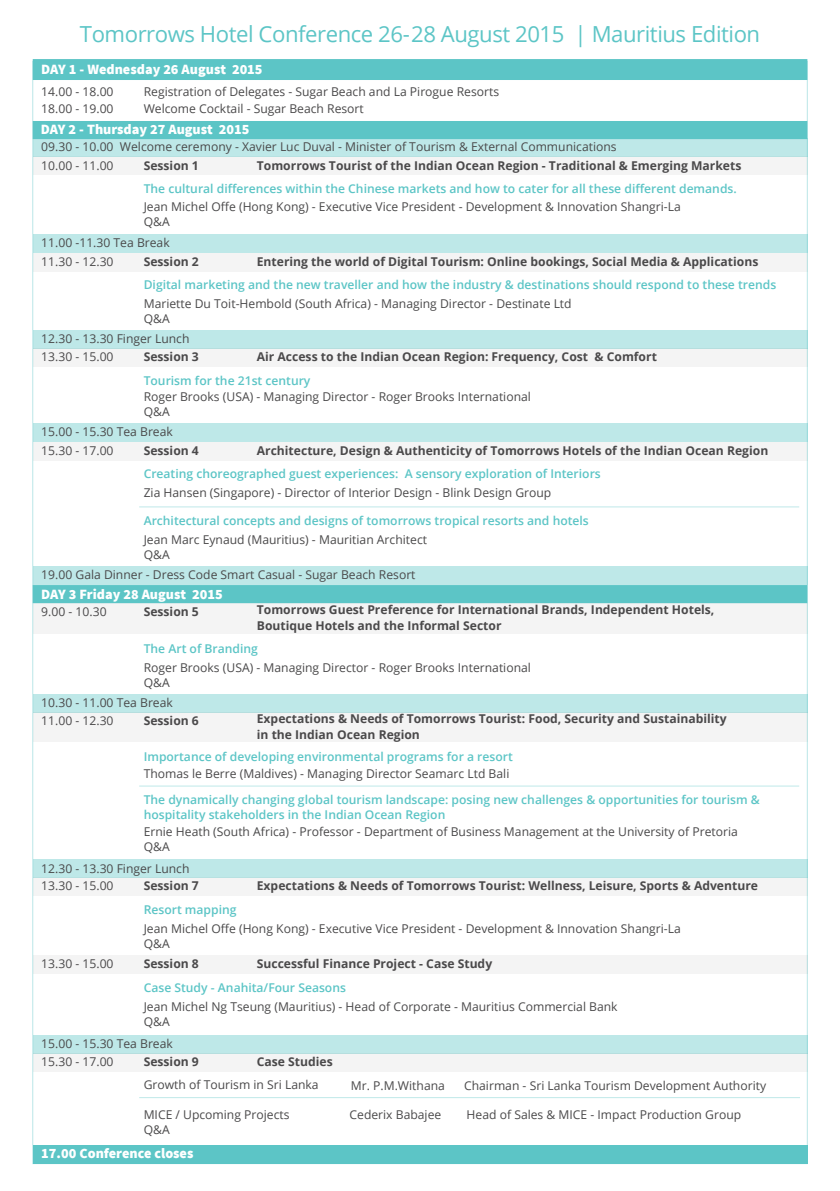
<style>
.page{position:relative;width:840px;height:1191px;background:#fff}
.page>*{position:absolute;margin:0;border:0;box-sizing:border-box;transform-origin:0 0}
.t1{font:22.2px "Open Sans";letter-spacing:-.02em;color:#5cc5c6}
.t2{font:900 14.2px "Source Sans Pro";color:#fff}
.t3{font:12.2px/14.8px "Open Sans";color:#4a494a}
.t4{font:700 12.2px/16.2px "Open Sans";color:#4a494a}
.t5{font:600 12.2px/14.6px "Open Sans";color:#5cc5c6}
</style>
<div class="page">
<div style="left:33px;top:253px;width:773px;height:19px;background:#f4f4f4"></div>
<div style="left:33px;top:157px;width:773px;height:18px;background:#f4f4f4"></div>
<div style="left:33px;top:59px;width:773px;height:21px;background:#5cc5c6"></div>
<div style="left:34px;top:585px;width:771px;height:18px;background:#5cc5c6"></div>
<div style="left:34px;top:121px;width:771px;height:17px;background:#5cc5c6"></div>
<div style="left:33px;top:235px;width:773px;height:18px;background:#bee8e8"></div>
<div style="left:33px;top:138px;width:773px;height:19px;background:#bee8e8"></div>
<div style="left:33px;top:694px;width:773px;height:18px;background:#bee8e8"></div>
<div style="left:33px;top:330px;width:773px;height:18px;background:#bee8e8"></div>
<div style="left:33px;top:423px;width:773px;height:19px;background:#bee8e8"></div>
<div style="left:33px;top:348px;width:773px;height:19px;background:#f4f4f4"></div>
<div style="left:33px;top:603px;width:773px;height:31px;background:#f4f4f4"></div>
<div style="left:33px;top:877px;width:773px;height:19px;background:#f4f4f4"></div>
<div style="left:33px;top:442px;width:773px;height:18px;background:#f4f4f4"></div>
<div style="left:33px;top:566px;width:773px;height:19px;background:#bee8e8"></div>
<div style="left:33px;top:712px;width:773px;height:29px;background:#f4f4f4"></div>
<div style="left:33px;top:1034px;width:773px;height:19px;background:#bee8e8"></div>
<div style="left:33px;top:1145px;width:773px;height:18px;background:#5cc5c6"></div>
<div style="left:33px;top:1053px;width:773px;height:18px;background:#f4f4f4"></div>
<div style="left:33px;top:859px;width:773px;height:19px;background:#bee8e8"></div>
<div style="left:33px;top:955px;width:773px;height:19px;background:#f4f4f4"></div>
<hr style="left:139px;top:506px;width:659px;height:1px;background:#5cc5c6">
<hr style="left:139px;top:785px;width:659px;height:1px;background:#5cc5c6">
<hr style="left:139px;top:1097px;width:660px;height:1px;background:#5cc5c6">
<h1 class="t1" style="left:80px;top:19px;width:681px">Tomorrows Hotel Conference 26-28 August 2015 | Mauritius Edition</h1>
<p class="t2" style="left:41px;top:60px;width:223px">DAY 1 - Wednesday 26 August 2015</p>
<p class="t3" style="left:41px;top:84px;width:74px">14.00 - 18.00</p>
<p class="t3" style="left:144px;top:84px;width:357px">Registration of Delegates - Sugar Beach and La Pirogue Resorts</p>
<p class="t3" style="left:41px;top:101px;width:74px">18.00 - 19.00</p>
<p class="t3" style="left:144px;top:101px;width:221px">Welcome Cocktail - Sugar Beach Resort</p>
<p class="t2" style="left:41px;top:120px;width:210px">DAY 2 - Thursday 27 August 2015</p>
<p class="t3" style="left:41px;top:139px;width:576px">09.30 - 10.00 Welcome ceremony - Xavier Luc Duval - Minister of Tourism &amp; External Communications</p>
<p class="t4" style="left:257px;top:157px;width:486px">Tomorrows Tourist of the Indian Ocean Region - Traditional &amp; Emerging Markets</p>
<p class="t3" style="left:144px;top:199px;width:538px">Jean Michel Offe (Hong Kong) - Executive Vice President - Development &amp; Innovation Shangri-La<br>Q&amp;A</p>
<p class="t4" style="left:144px;top:253px;width:57px">Session 2</p>
<p class="t3" style="left:144px;top:296px;width:429px">Mariette Du Toit-Hembold (South Africa) - Managing Director - Destinate Ltd<br>Q&amp;A</p>
<p class="t4" style="left:144px;top:157px;width:57px">Session 1</p>
<p class="t5" style="left:144px;top:181px;width:594px">The cultural differences within the Chinese markets and how to cater for all these different demands.</p>
<p class="t3" style="left:41px;top:158px;width:74px">10.00 - 11.00</p>
<p class="t3" style="left:41px;top:235px;width:130px">11.00 -11.30 Tea Break</p>
<p class="t4" style="left:257px;top:253px;width:503px">Entering the world of Digital Tourism: Online bookings, Social Media &amp; Applications</p>
<p class="t3" style="left:41px;top:254px;width:74px">11.30 - 12.30</p>
<p class="t5" style="left:144px;top:277px;width:633px">Digital marketing and the new traveller and how the industry &amp; destinations should respond to these trends</p>
<p class="t3" style="left:41px;top:330px;width:150px">12.30 - 13.30 Finger Lunch</p>
<p class="t3" style="left:41px;top:349px;width:74px">13.30 - 15.00</p>
<p class="t4" style="left:257px;top:348px;width:401px">Air Access to the Indian Ocean Region: Frequency, Cost &amp; Comfort</p>
<p class="t4" style="left:144px;top:348px;width:57px">Session 3</p>
<p class="t5" style="left:144px;top:372px;width:168px">Tourism for the 21st century</p>
<p class="t3" style="left:144px;top:389px;width:388px">Roger Brooks (USA) - Managing Director - Roger Brooks International<br>Q&amp;A</p>
<p class="t3" style="left:41px;top:424px;width:133px">15.00 - 15.30 Tea Break</p>
<p class="t3" style="left:41px;top:443px;width:74px">15.30 - 17.00</p>
<p class="t4" style="left:144px;top:442px;width:57px">Session 4</p>
<p class="t4" style="left:257px;top:442px;width:512px">Architecture, Design &amp; Authenticity of Tomorrows Hotels of the Indian Ocean Region</p>
<p class="t5" style="left:144px;top:466px;width:458px">Creating choreographed guest experiences: A sensory exploration of Interiors</p>
<p class="t3" style="left:144px;top:485px;width:409px">Zia Hansen (Singapore) - Director of Interior Design - Blink Design Group</p>
<p class="t5" style="left:144px;top:513px;width:446px">Architectural concepts and designs of tomorrows tropical resorts and hotels</p>
<p class="t3" style="left:144px;top:532px;width:285px">Jean Marc Eynaud (Mauritius) - Mauritian Architect<br>Q&amp;A</p>
<p class="t3" style="left:41px;top:567px;width:375px">19.00 Gala Dinner - Dress Code Smart Casual - Sugar Beach Resort</p>
<p class="t2" style="left:41px;top:585px;width:183px">DAY 3 Friday 28 August 2015</p>
<p class="t3" style="left:41px;top:604px;width:67px">9.00 - 10.30</p>
<p class="t4" style="left:144px;top:603px;width:57px">Session 5</p>
<p class="t4" style="left:257px;top:601px;width:459px">Tomorrows Guest Preference for International Brands, Independent Hotels,<br>Boutique Hotels and the Informal Sector</p>
<p class="t5" style="left:144px;top:641px;width:116px">The Art of Branding</p>
<p class="t3" style="left:144px;top:659px;width:388px">Roger Brooks (USA) - Managing Director - Roger Brooks International<br>Q&amp;A</p>
<p class="t3" style="left:41px;top:695px;width:133px">10.30 - 11.00 Tea Break</p>
<p class="t3" style="left:41px;top:713px;width:74px">11.00 - 12.30</p>
<p class="t4" style="left:144px;top:712px;width:57px">Session 6</p>
<p class="t4" style="left:257px;top:710px;width:471px">Expectations &amp; Needs of Tomorrows Tourist: Food, Security and Sustainability in the Indian Ocean Region</p>
<p class="t5" style="left:144px;top:748px;width:370px">Importance of developing environmental programs for a resort</p>
<p class="t3" style="left:144px;top:766px;width:367px">Thomas le Berre (Maldives) - Managing Director Seamarc Ltd Bali</p>
<p class="t5" style="left:144px;top:792px;width:617px">The dynamically changing global tourism landscape: posing new challenges &amp; opportunities for tourism &amp; hospitality stakeholders in the Indian Ocean Region</p>
<p class="t3" style="left:144px;top:824px;width:595px">Ernie Heath (South Africa) - Professor - Department of Business Management at the University of Pretoria<br>Q&amp;A</p>
<p class="t3" style="left:41px;top:860px;width:150px">12.30 - 13.30 Finger Lunch</p>
<p class="t4" style="left:144px;top:877px;width:57px">Session 7</p>
<p class="t4" style="left:257px;top:877px;width:502px">Expectations &amp; Needs of Tomorrows Tourist: Wellness, Leisure, Sports &amp; Adventure</p>
<p class="t3" style="left:144px;top:920px;width:538px">Jean Michel Offe (Hong Kong) - Executive Vice President - Development &amp; Innovation Shangri-La<br>Q&amp;A</p>
<p class="t3" style="left:41px;top:878px;width:74px">13.30 - 15.00</p>
<p class="t5" style="left:144px;top:902px;width:94px">Resort mapping</p>
<p class="t4" style="left:257px;top:955px;width:237px">Successful Finance Project - Case Study</p>
<p class="t3" style="left:144px;top:998px;width:475px">Jean Michel Ng Tseung (Mauritius) - Head of Corporate - Mauritius Commercial Bank<br>Q&amp;A</p>
<p class="t3" style="left:41px;top:956px;width:74px">13.30 - 15.00</p>
<p class="t4" style="left:144px;top:955px;width:57px">Session 8</p>
<p class="t5" style="left:144px;top:980px;width:204px">Case Study - Anahita/Four Seasons</p>
<p class="t3" style="left:41px;top:1035px;width:133px">15.00 - 15.30 Tea Break</p>
<p class="t3" style="left:41px;top:1054px;width:74px">15.30 - 17.00</p>
<p class="t4" style="left:144px;top:1053px;width:57px">Session 9</p>
<p class="t4" style="left:257px;top:1053px;width:77px">Case Studies</p>
<p class="t3" style="left:144px;top:1077px;width:176px">Growth of Tourism in Sri Lanka</p>
<p class="t3" style="left:144px;top:1107px;width:147px">MICE / Upcoming Projects</p>
<p class="t3" style="left:349px;top:1107px;width:93px">Cederix Babajee</p>
<p class="t3" style="left:466px;top:1107px;width:276px">Head of Sales &amp; MICE - Impact Production Group</p>
<p class="t3" style="left:144px;top:1122px;width:27px">Q&amp;A</p>
<p class="t3" style="left:351px;top:1078px;width:95px">Mr. P.M.Withana</p>
<p class="t3" style="left:464px;top:1078px;width:303px">Chairman - Sri Lanka Tourism Development Authority</p>
<p class="t2" style="left:41px;top:1144px;width:153px">17.00 Conference closes</p>
</div>
